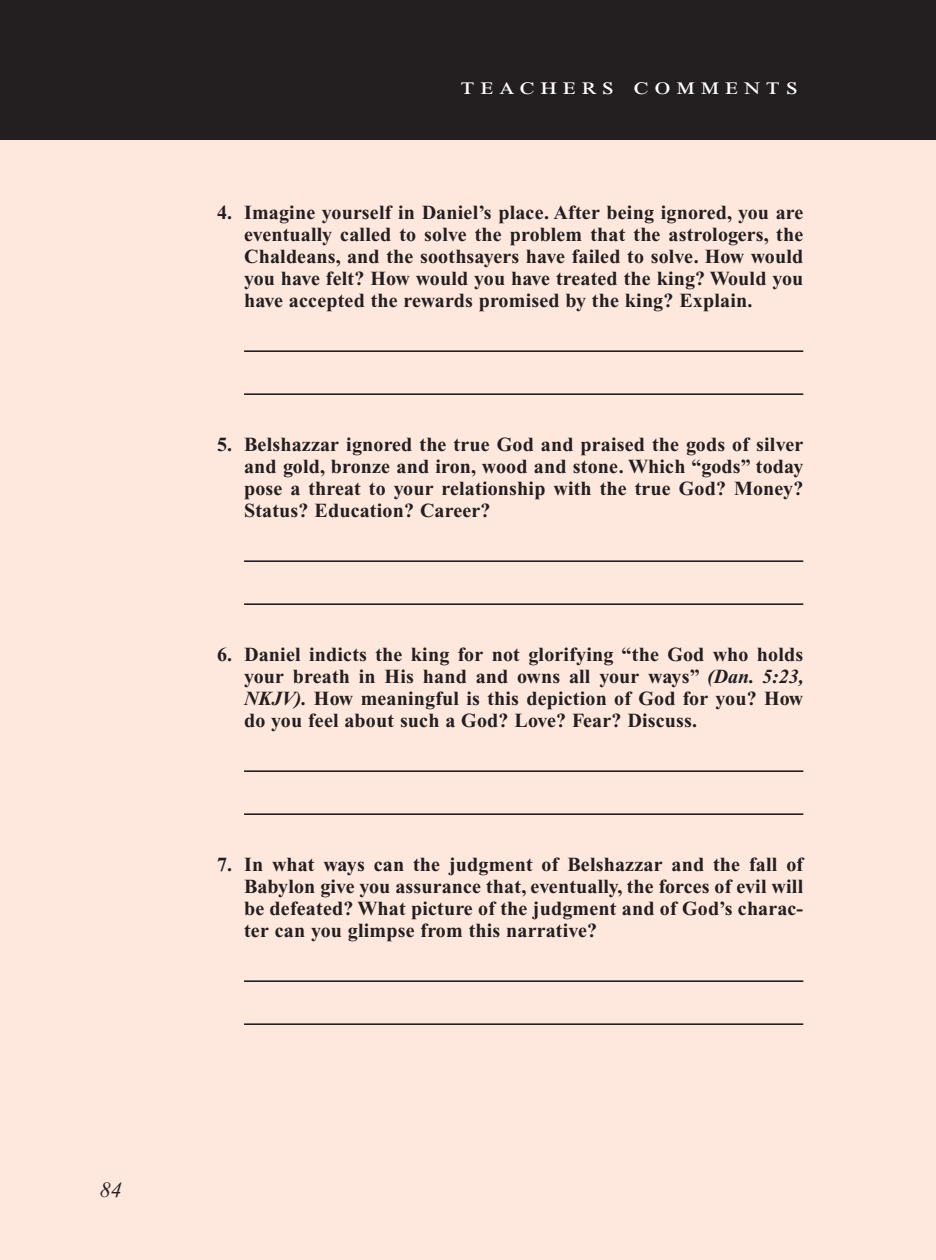
<style>
.page{position:relative;width:936px;height:1260px;background:#fff}
.page>*{position:absolute;margin:0;border:0;box-sizing:border-box;transform-origin:0 0}
.Teachers_Comments_He{font:24px "Times New Roman PS Std";letter-spacing:.2em;color:#fff;scale:1.2 1}
.PageNumbers{font:italic 22px "Times New Roman PS Std";color:#231f20}
.LifeApplication{font:700 20px/22px "Times New Roman PS Std";letter-spacing:.01em;color:#231f20;text-align:justify}
.s1{font-style:italic}
</style>
<div class="page">
<div style="left:0;top:134px;width:936px;height:1126px;background:#fee7dd"></div>
<hr style="left:244px;top:350px;width:559px;height:2px;background:#231f20">
<hr style="left:244px;top:393px;width:559px;height:2px;background:#231f20">
<hr style="left:244px;top:560px;width:559px;height:2px;background:#231f20">
<hr style="left:244px;top:603px;width:559px;height:2px;background:#231f20">
<hr style="left:244px;top:770px;width:559px;height:2px;background:#231f20">
<hr style="left:244px;top:813px;width:559px;height:2px;background:#231f20">
<hr style="left:244px;top:980px;width:559px;height:2px;background:#231f20">
<hr style="left:244px;top:1023px;width:559px;height:2px;background:#231f20">
<div style="left:0;top:0;width:936px;height:140px;background:#231f20"></div>
<p class="Teachers_Comments_He" style="left:461px;top:73px;width:283px">teachers comments</p>
<p class="LifeApplication" style="left:244px;top:202px;width:561px;text-indent:-27px">4. Imagine yourself in Daniel’s place. After being ignored, you are eventually called to solve the problem that the astrologers, the Chaldeans, and the soothsayers have failed to solve. How would you have felt? How would you have treated the king? Would you have accepted the rewards promised by the king? Explain.</p>
<p class="LifeApplication" style="left:244px;top:434px;width:561px;text-indent:-27px">5. Belshazzar ignored the true God and praised the gods of silver and gold, bronze and iron, wood and stone. Which “gods” today pose a threat to your relationship with the true God? Money?<br>Status? Education? Career?</p>
<p class="LifeApplication" style="left:244px;top:644px;width:561px;text-indent:-27px">6. Daniel indicts the king for not glorifying “the God who holds your breath in His hand and owns all your ways” <span class="s1">(Dan. 5:23, NKJV).</span> How meaningful is this depiction of God for you? How do you feel about such a God? Love? Fear? Discuss.</p>
<p class="LifeApplication" style="left:244px;top:854px;width:561px;text-indent:-27px">7. In what ways can the judgment of Belshazzar and the fall of Babylon give you assurance that, eventually, the forces of evil will be defeated? What picture of the judgment and of God’s charac&shy;ter can you glimpse from this narrative?</p>
<p class="PageNumbers" style="left:100px;top:1178px;width:23px">84</p>
</div>
